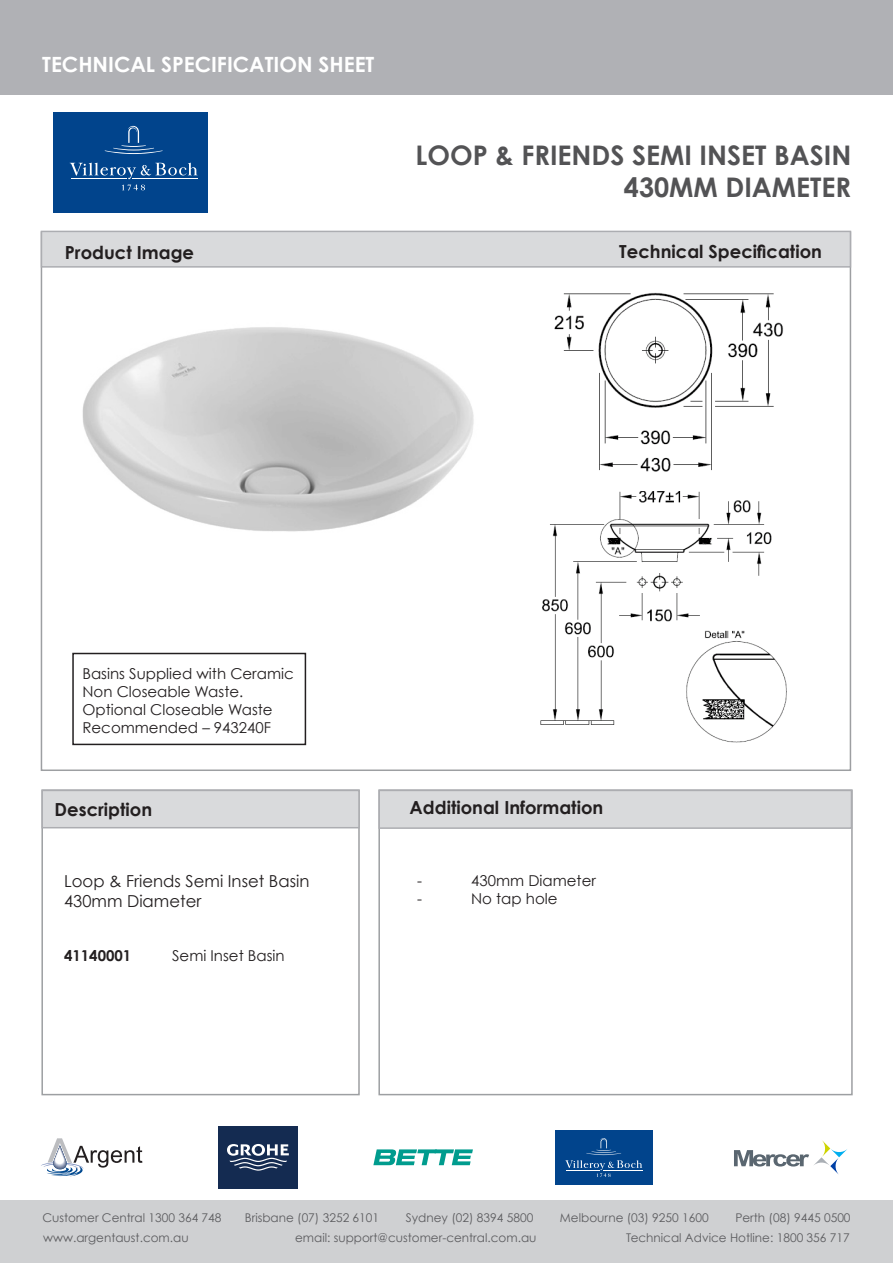
<style>
.page{position:relative;width:893px;height:1263px;background:#fff}
.page>*{position:absolute;margin:0;border:0;box-sizing:border-box;transform-origin:0 0}
.t1{font:700 27px "Century Gothic";color:#535355}
.t2{font:700 21px "Century Gothic";color:#fff}
.t3{font:700 18px "Century Gothic";color:#231f20}
.t4{font:16.5px "Century Gothic";color:#231f20}
.t5{font:15px "Century Gothic";color:#231f20}
.t6{font:700 15px "Century Gothic";color:#231f20}
.t7{font:12px "Century Gothic";color:#5c5c5f}
</style>
<div class="page">
<div style="left:0;top:0;width:893px;height:94px;background:#b0b1b5"></div>
<div style="left:0;top:1200px;width:893px;height:63px;background:#cfd0d2"></div>
<div style="left:41px;top:231px;width:810px;height:37px;background:#d9dadc;border:2px solid #acadb1"></div>
<div style="left:41px;top:789px;width:319px;height:306px;border:2px solid #9d9fa2"></div>
<div style="left:41px;top:790px;width:319px;height:38px;background:#d9dadc;border:2px solid #acadb1"></div>
<div style="left:378px;top:789px;width:475px;height:306px;border:2px solid #9d9fa2"></div>
<div style="left:378px;top:790px;width:474px;height:39px;background:#d9dadc;border:2px solid #acadb1"></div>
<svg style="left:373px;top:1149px;width:100px;height:16px"></svg>
<div style="left:555px;top:1130px;width:97px;height:55px;background:#01448c"></div>
<svg style="left:565px;top:1138px;width:77px;height:39px"></svg>
<svg style="left:734px;top:1140px;width:113px;height:34px"></svg>
<div style="left:217px;top:1125px;width:82px;height:65px;border:1px solid #fff"></div>
<div style="left:218px;top:1126px;width:80px;height:62px;background:#142b51"></div>
<svg style="left:227px;top:1144px;width:62px;height:27px"></svg>
<svg style="left:41px;top:1138px;width:101px;height:38px"></svg>
<div style="left:53px;top:112px;width:155px;height:101px;background:#01448c"></div>
<svg style="left:105px;top:126px;width:58px;height:28px"></svg>
<hr style="left:132px;top:179px;width:66px;height:1px;background:#fff">
<svg style="left:70px;top:163px;width:127px;height:27px"></svg>
<div style="left:72px;top:653px;width:234px;height:92px;border:2px solid #231f20"></div>
<img style="left:82px;top:327px;width:392px;height:205px">
<img style="left:541px;top:491px;width:246px;height:252px">
<img style="left:554px;top:292px;width:229px;height:179px">
<h2 class="t2" style="left:42px;top:51px;width:334px">TECHNICAL SPECIFICATION SHEET</h2>
<p class="t1" style="left:416px;top:138px;width:437px">LOOP &amp; FRIENDS SEMI INSET BASIN</p>
<p class="t1" style="left:624px;top:171px;width:229px">430MM DIAMETER</p>
<h3 class="t3" style="left:65px;top:241px;width:131px">Product Image</h3>
<h3 class="t3" style="left:619px;top:240px;width:204px">Technical Specification</h3>
<p class="t5" style="left:82px;top:664px;width:213px">Basins Supplied with Ceramic</p>
<p class="t5" style="left:82px;top:682px;width:162px">Non Closeable Waste.</p>
<p class="t5" style="left:82px;top:700px;width:192px">Optional Closeable Waste</p>
<p class="t5" style="left:82px;top:718px;width:190px">Recommended – 943240F</p>
<h3 class="t3" style="left:55px;top:798px;width:99px">Description</h3>
<h3 class="t3" style="left:410px;top:796px;width:195px">Additional Information</h3>
<p class="t4" style="left:64px;top:871px;width:247px">Loop &amp; Friends Semi Inset Basin</p>
<p class="t4" style="left:64px;top:890px;width:139px">430mm Diameter</p>
<p class="t6" style="left:64px;top:946px;width:69px">41140001</p>
<p class="t5" style="left:172px;top:946px;width:114px">Semi Inset Basin</p>
<p class="t5" style="left:417px;top:871px;width:6px">-</p>
<p class="t5" style="left:471px;top:871px;width:126px">430mm Diameter</p>
<p class="t5" style="left:417px;top:889px;width:6px">-</p>
<p class="t5" style="left:471px;top:889px;width:88px">No tap hole</p>
<p class="t7" style="left:42px;top:1210px;width:181px">Customer Central 1300 364 748</p>
<p class="t7" style="left:245px;top:1210px;width:136px">Brisbane (07) 3252 6101</p>
<p class="t7" style="left:406px;top:1210px;width:129px">Sydney (02) 8394 5800</p>
<p class="t7" style="left:560px;top:1210px;width:150px">Melbourne (03) 9250 1600</p>
<p class="t7" style="left:735px;top:1210px;width:117px">Perth (08) 9445 0500</p>
<p class="t7" style="left:43px;top:1230px;width:147px">www.argentaust.com.au</p>
<p class="t7" style="left:295px;top:1230px;width:243px">email: support@customer-central.com.au</p>
<p class="t7" style="left:626px;top:1230px;width:225px">Technical Advice Hotline: 1800 356 717</p>
</div>
